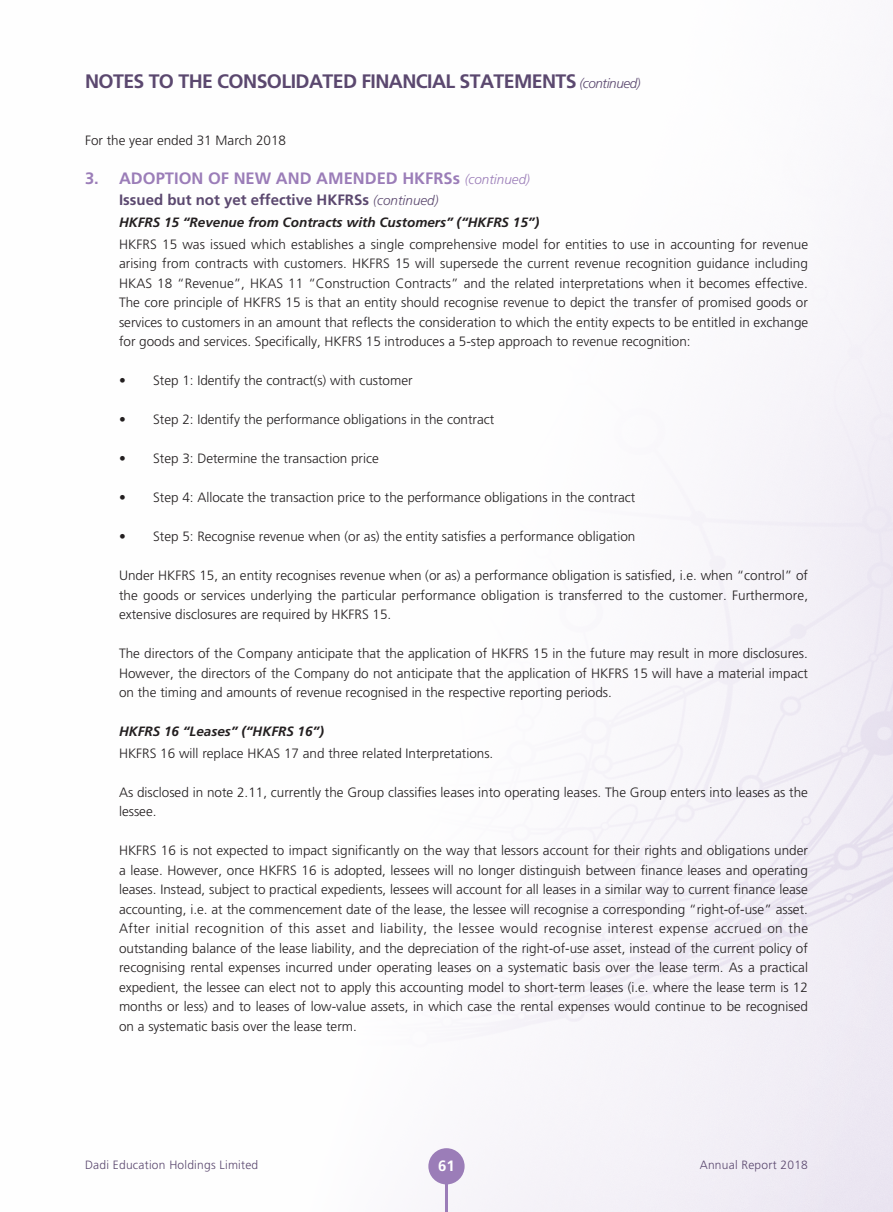
<style>
.page{position:relative;width:893px;height:1212px;background:#fff}
.page>*{position:absolute;margin:0;border:0;box-sizing:border-box;transform-origin:0 0}
.t1{font:700 19.5px "Frutiger LT Std";letter-spacing:-.03em;color:#5b486f}
._01_H1{font:700 16.5px "Frutiger LT Std";color:#9b7db8}
._02_H2{font:700 15px "Frutiger LT Std";color:#5b486f}
.t2{font:700 15px "Frutiger LT Std";color:#fff}
._00_txt{font:300 13.5px/19.5px "Frutiger LT Std";color:#231f20;text-align:justify}
._03_H3{font:italic 700 13.5px "Frutiger LT Std";color:#231f20}
.t3{font:300 12px "Frutiger LT Std";letter-spacing:.02em;color:#5b486f}
.s1{font-weight:300;font-style:italic;font-size:13.5px}
</style>
<div class="page">
<hr style="left:445px;top:1166px;width:3px;height:46px;background:#9b7db8">
<div style="left:428px;top:1148px;width:37px;height:36px;background:#9b7db8;border-radius:50%"></div>
<h1 class="t1" style="left:85px;top:70px;width:557px">NOTES TO THE CONSOLIDATED FINANCIAL STATEMENTS <span class="s1">(continued)</span></h1>
<p class="_00_txt" style="left:85px;top:131px;width:203px">For the year ended 31 March 2018</p>
<p class="_01_H1" style="left:85px;top:168px;width:446px">3. ADOPTION OF NEW AND AMENDED HKFRSs <span class="s1">(continued)</span></p>
<p class="_02_H2" style="left:119px;top:191px;width:321px">Issued but not yet effective HKFRSs <span class="s1">(continued)</span></p>
<p class="_03_H3" style="left:119px;top:214px;width:422px">HKFRS 15 “Revenue from Contracts with Customers” (“HKFRS 15”)</p>
<p class="_00_txt" style="left:119px;top:234px;width:691px">HKFRS 15 was issued which establishes a single comprehensive model for entities to use in accounting for revenue arising from contracts with customers. HKFRS 15 will supersede the current revenue recognition guidance including HKAS 18 “Revenue”, HKAS 11 “Construction Contracts” and the related interpretations when it becomes effective.<br>The core principle of HKFRS 15 is that an entity should recognise revenue to depict the transfer of promised goods or services to customers in an amount that reflects the consideration to which the entity expects to be entitled in exchange for goods and services. Specifically, HKFRS 15 introduces a 5-step approach to revenue recognition:</p>
<p class="_00_txt" style="left:119px;top:371px;width:295px">• Step 1: Identify the contract(s) with customer</p>
<p class="_00_txt" style="left:119px;top:410px;width:377px">• Step 2: Identify the performance obligations in the contract</p>
<p class="_00_txt" style="left:119px;top:449px;width:261px">• Step 3: Determine the transaction price</p>
<p class="_00_txt" style="left:119px;top:488px;width:518px">• Step 4: Allocate the transaction price to the performance obligations in the contract</p>
<p class="_00_txt" style="left:119px;top:527px;width:518px">• Step 5: Recognise revenue when (or as) the entity satisfies a performance obligation</p>
<p class="_00_txt" style="left:119px;top:566px;width:690px">Under HKFRS 15, an entity recognises revenue when (or as) a performance obligation is satisfied, i.e. when “control” of the goods or services underlying the particular performance obligation is transferred to the customer. Furthermore, extensive disclosures are required by HKFRS 15.</p>
<p class="_00_txt" style="left:119px;top:644px;width:690px">The directors of the Company anticipate that the application of HKFRS 15 in the future may result in more disclosures.<br>However, the directors of the Company do not anticipate that the application of HKFRS 15 will have a material impact on the timing and amounts of revenue recognised in the respective reporting periods.</p>
<p class="_03_H3" style="left:119px;top:724px;width:206px">HKFRS 16 “Leases” (“HKFRS 16”)</p>
<p class="_00_txt" style="left:119px;top:744px;width:376px">HKFRS 16 will replace HKAS 17 and three related Interpretations.</p>
<p class="_00_txt" style="left:119px;top:783px;width:690px">As disclosed in note 2.11, currently the Group classifies leases into operating leases. The Group enters into leases as the lessee.</p>
<p class="_00_txt" style="left:119px;top:841px;width:691px">HKFRS 16 is not expected to impact significantly on the way that lessors account for their rights and obligations under a lease. However, once HKFRS 16 is adopted, lessees will no longer distinguish between finance leases and operating leases. Instead, subject to practical expedients, lessees will account for all leases in a similar way to current finance lease accounting, i.e. at the commencement date of the lease, the lessee will recognise a corresponding “right-of-use” asset.<br>After initial recognition of this asset and liability, the lessee would recognise interest expense accrued on the outstanding balance of the lease liability, and the depreciation of the right-of-use asset, instead of the current policy of recognising rental expenses incurred under operating leases on a systematic basis over the lease term. As a practical expedient, the lessee can elect not to apply this accounting model to short-term leases (i.e. where the lease term is 12 months or less) and to leases of low-value assets, in which case the rental expenses would continue to be recognised on a systematic basis over the lease term.</p>
<p class="t3" style="left:85px;top:1158px;width:175px">Dadi Education Holdings Limited</p>
<p class="t2" style="left:438px;top:1157px;width:18px">61</p>
<p class="t3" style="left:700px;top:1158px;width:110px">Annual Report 2018</p>
</div>
